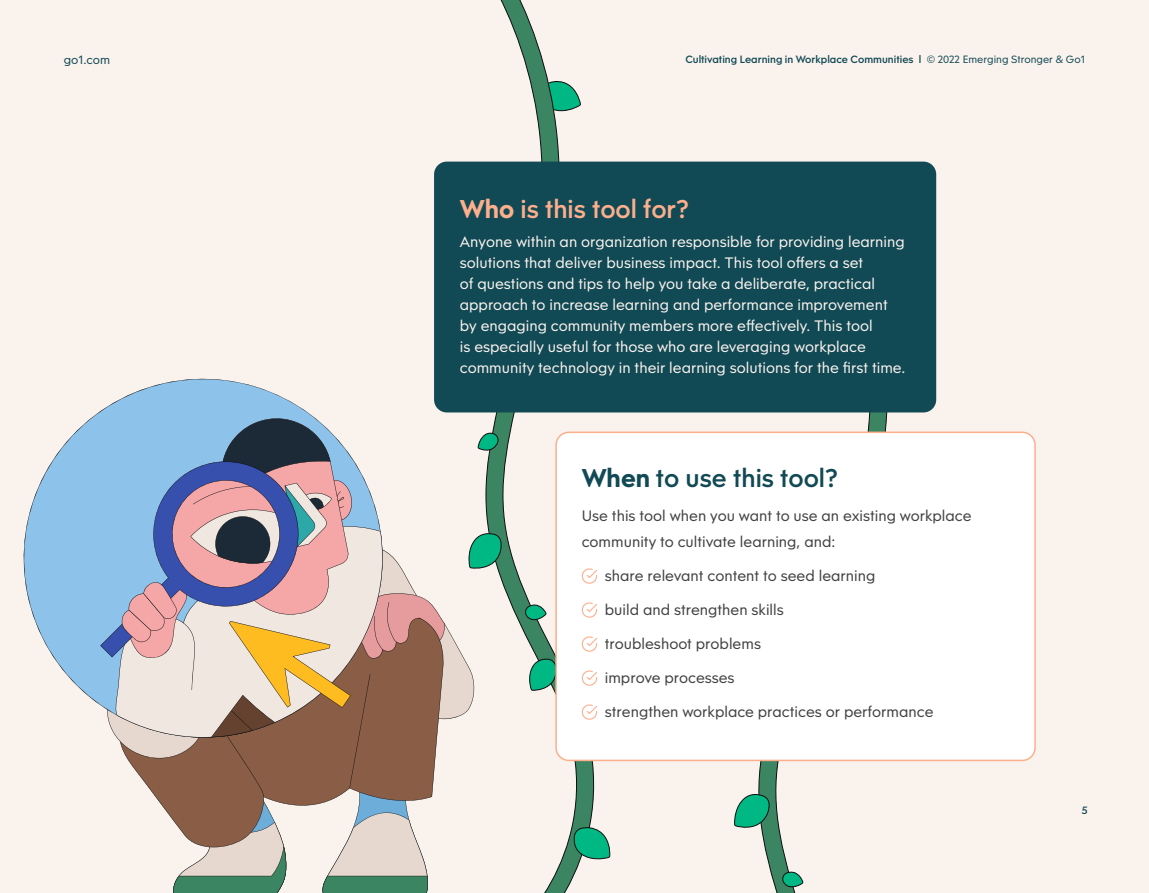
<style>
.page{position:relative;width:1149px;height:893px;background:#fff}
.page>*{position:absolute;margin:0;border:0;box-sizing:border-box;transform-origin:0 0}
.t1{font:500 25.5px "Obelisc";color:#114954}
.t2{font:500 25.5px "Obelisc";color:#fdaf8d}
.t3{font:15px/21px "Obelisc";color:#faf3ef}
.t4{font:15px/25.5px "Obelisc";color:#414042}
.t5{font:15px "Obelisc";color:#424142}
.t6{font:12px "Obelisc";color:#114954}
.t7{font:500 10.5px "Obelisc";color:#114954}
.s1{font-weight:400}
.s2{font-weight:700}
</style>
<div class="page">
<div style="left:0;top:0;width:1148px;height:893px;background:#faf2ed"></div>
<svg style="left:715px;top:412px;width:204px;height:481px"></svg>
<svg style="left:734px;top:793px;width:35px;height:49px"></svg>
<svg style="left:781px;top:872px;width:22px;height:16px"></svg>
<svg style="left:464px;top:0;width:170px;height:893px"></svg>
<svg style="left:573px;top:827px;width:37px;height:43px"></svg>
<svg style="left:524px;top:604px;width:22px;height:17px"></svg>
<svg style="left:527px;top:658px;width:28px;height:33px"></svg>
<div style="left:434px;top:162px;width:501px;height:250px;background:#114954;border-radius:13px"></div>
<div style="left:556px;top:432px;width:478px;height:328px;background:#fff;border-radius:13px"></div>
<div style="left:555px;top:432px;width:480px;height:329px;border:2px solid #fdaf8d;border-radius:13px"></div>
<svg style="left:581px;top:568px;width:16px;height:16px"></svg>
<svg style="left:581px;top:602px;width:16px;height:16px"></svg>
<svg style="left:581px;top:636px;width:16px;height:16px"></svg>
<svg style="left:581px;top:670px;width:16px;height:16px"></svg>
<svg style="left:581px;top:704px;width:16px;height:16px"></svg>
<svg style="left:23px;top:379px;width:292px;height:326px;fill:#8dc2eb"></svg>
<svg style="left:100px;top:418px;width:401px;height:475px"></svg>
<p class="t6" style="left:64px;top:51px;width:48px">go1.com</p>
<p class="t7" style="left:685px;top:51px;width:401px">Cultivating Learning in Workplace Communities l <span class="s1">© 2022 Emerging Stronger &amp; Go1</span></p>
<h1 class="t2" style="left:459px;top:190px;width:230px"><span class="s2">Who</span> is this tool for?</h1>
<p class="t3" style="left:459px;top:231px;width:447px">Anyone within an organization responsible for providing learning solutions that deliver business impact. This tool offers a set<br>of questions and tips to help you take a deliberate, practical approach to increase learning and performance improvement by engaging community members more effectively. This tool<br>is especially useful for those who are leveraging workplace community technology in their learning solutions for the first time.</p>
<h1 class="t1" style="left:581px;top:460px;width:257px"><span class="s2">When</span> to use this tool?</h1>
<p class="t4" style="left:581px;top:502px;width:391px">Use this tool when you want to use an existing workplace community to cultivate learning, and:</p>
<p class="t4" style="left:604px;top:562px;width:272px">share relevant content to seed learning</p>
<p class="t4" style="left:604px;top:596px;width:180px">build and strengthen skills</p>
<p class="t5" style="left:604px;top:633px;width:158px">troubleshoot problems</p>
<p class="t4" style="left:604px;top:664px;width:131px">improve processes</p>
<p class="t4" style="left:604px;top:698px;width:330px">strengthen workplace practices or performance</p>
<p class="t7" style="left:1081px;top:802px;width:7px">5</p>
</div>
